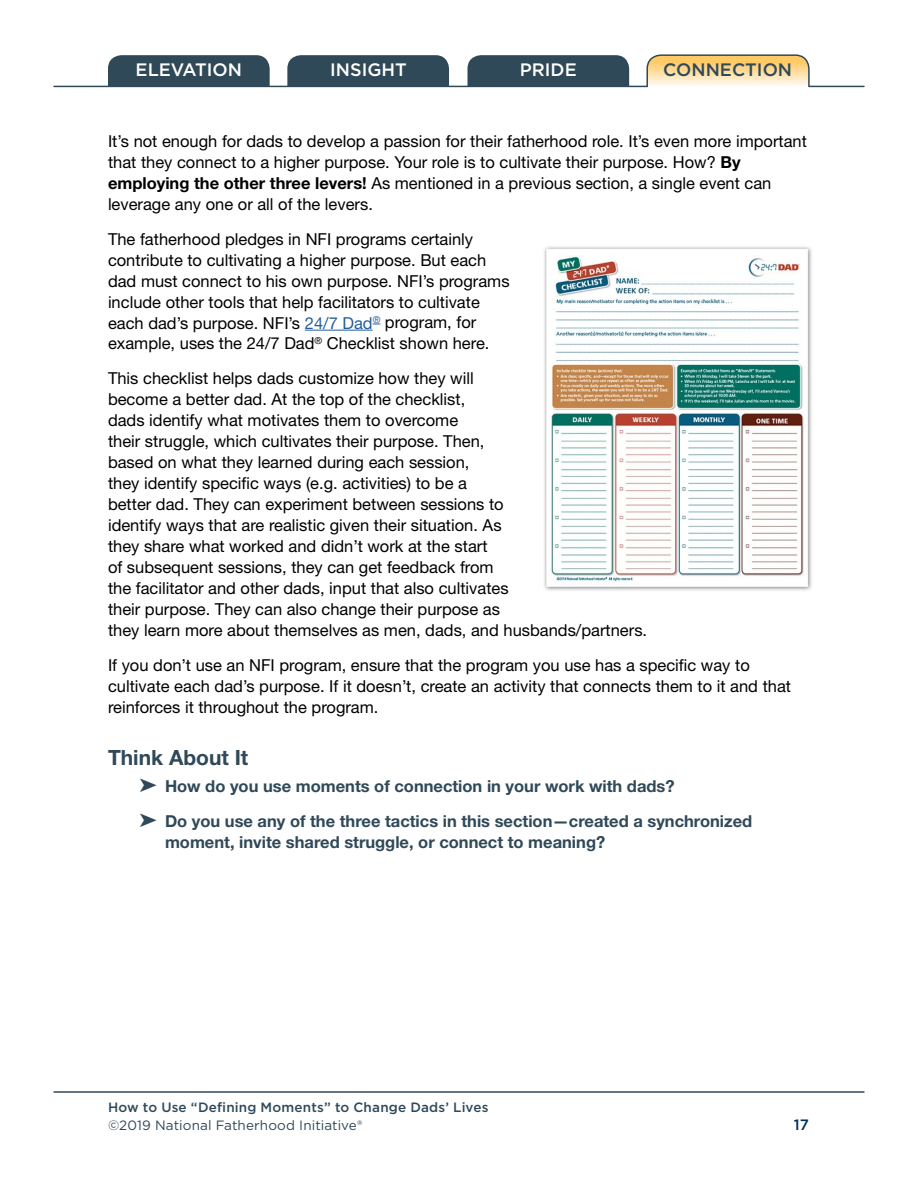
<style>
.page{position:relative;width:918px;height:1188px;background:#fff}
.page>*{position:absolute;margin:0;border:0;box-sizing:border-box;transform-origin:0 0}
.t1{font:700 21px "Helvetica Neue LT Std";color:#2f4958}
.t2{font:500 18px "Gotham";color:#fff}
.t3{font:500 18px "Gotham";color:#2f4958}
.t4{font:16.5px/21px "Helvetica Neue LT Std";color:#000}
.t5{font:700 16.5px/34.5px "Helvetica Neue LT Std";color:#2f4958}
.t6{font:500 15px "Gotham";color:#003057}
.t7{font:500 13.5px "Gotham";letter-spacing:.015em;color:#2f4958}
.t8{font:13.5px "Gotham";letter-spacing:.01em;color:#2f4958}
.s1{font-weight:700}
.s2{color:#215e9e}
</style>
<div class="page">
<hr style="left:54px;top:1091px;width:810px;height:2px;background:#2f4958">
<hr style="left:305px;top:330px;width:68px;height:1px;background:#215e9e">
<img style="left:544px;top:246px;width:268px;height:345px">
<div style="left:108px;top:55px;width:162px;height:31px;background:#2f4958"></div>
<svg style="left:646px;top:54px;width:164px;height:34px;background:#f2d7a3"></svg>
<div style="left:287px;top:55px;width:162px;height:31px;background:#2f4958"></div>
<div style="left:467px;top:55px;width:162px;height:31px;background:#2f4958"></div>
<hr style="left:54px;top:86px;width:593px;height:1px;background:#2f4958">
<hr style="left:809px;top:86px;width:55px;height:1px;background:#2f4958">
<p class="t2" style="left:136px;top:58px;width:108px">ELEVATION</p>
<p class="t2" style="left:330px;top:58px;width:78px">INSIGHT</p>
<p class="t2" style="left:520px;top:58px;width:58px">PRIDE</p>
<p class="t3" style="left:663px;top:58px;width:130px">CONNECTION</p>
<p class="t4" style="left:108px;top:130px;width:700px">It’s not enough for dads to develop a passion for their fatherhood role. It’s even more important that they connect to a higher purpose. Your role is to cultivate their purpose. How? <span class="s1">By employing the other three levers!</span> As mentioned in a previous section, a single event can leverage any one or all of the levers.</p>
<p class="t4" style="left:108px;top:228px;width:403px">The fatherhood pledges in NFI programs certainly contribute to cultivating a higher purpose. But each dad must connect to his own purpose. NFI’s programs include other tools that help facilitators to cultivate each dad’s purpose. NFI’s <span class="s2">24/7 Dad</span><sup>®</sup> program, for example, uses the 24/7 Dad<sup>®</sup> Checklist shown here.</p>
<p class="t4" style="left:108px;top:367px;width:541px">This checklist helps dads customize how they will<br>become a better dad. At the top of the checklist,<br>dads identify what motivates them to overcome<br>their struggle, which cultivates their purpose. Then,<br>based on what they learned during each session,<br>they identify specific ways (e.g. activities) to be a<br>better dad. They can experiment between sessions to<br>identify ways that are realistic given their situation. As<br>they share what worked and didn’t work at the start<br>of subsequent sessions, they can get feedback from<br>the facilitator and other dads, input that also cultivates<br>their purpose. They can also change their purpose as<br>they learn more about themselves as men, dads, and husbands/partners.</p>
<p class="t4" style="left:108px;top:654px;width:685px">If you don’t use an NFI program, ensure that the program you use has a specific way to cultivate each dad’s purpose. If it doesn’t, create an activity that connects them to it and that reinforces it throughout the program.</p>
<p class="t1" style="left:108px;top:744px;width:142px">Think About It</p>
<p class="t5" style="left:140px;top:769px;width:614px">➤ How do you use moments of connection in your work with dads?<br>➤ Do you use any of the three tactics in this section—created a synchronized</p>
<p class="t5" style="left:165px;top:824px;width:442px">moment, invite shared struggle, or connect to meaning?</p>
<p class="t7" style="left:108px;top:1099px;width:382px">How to Use “Defining Moments” to Change Dads’ Lives</p>
<p class="t8" style="left:108px;top:1117px;width:256px">©2019 National Fatherhood Initiative®</p>
<p class="t6" style="left:794px;top:1115px;width:17px">17</p>
</div>
